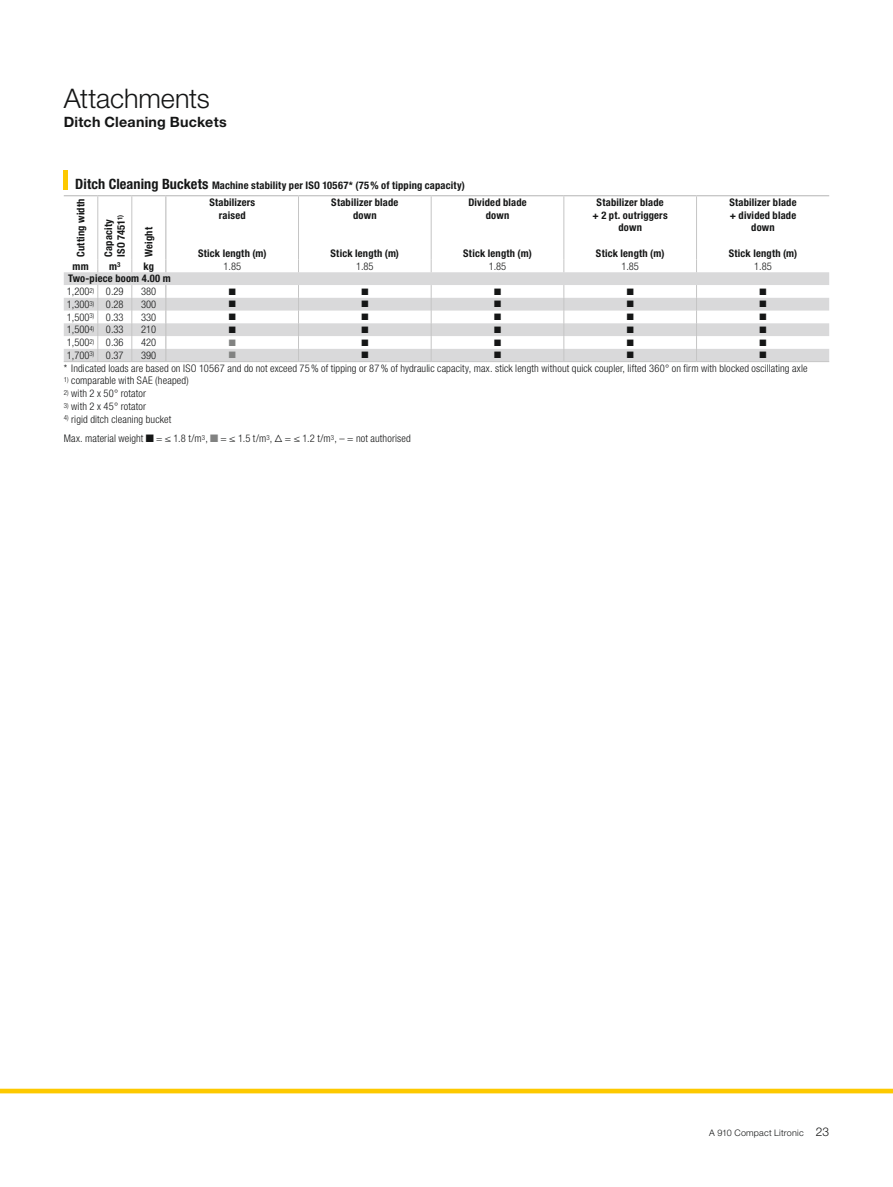
<style>
.page{position:relative;width:893px;height:1187px;background:#fff}
.page>*{position:absolute;margin:0;border:0;box-sizing:border-box;transform-origin:0 0}
.Headline2_18pt_22pt{font:300 27px "Helvetica Neue LTW1 G";letter-spacing:-.005em;color:#151616}
.Headline3_9_5pt_12pt{font:700 14.25px "Helvetica Neue LTW1 G";letter-spacing:.015em;color:#151616}
.Text_7pt_3mm{font:300 condensed 10.5px "Helvetica Neue LTW1 G";letter-spacing:.015em;color:#151616}
.Tabellen{font:700 condensed 10.5px/12.8px "Helvetica Neue LTW1 G";letter-spacing:.02em;color:#151616;text-align:center}
.Tabellen-2{font:300 condensed 10.5px "Helvetica Neue LTW1 G";color:#151616}
.Tabellenheadline{font:700 condensed 10.5px "Helvetica Neue LTW1 G";letter-spacing:.02em;color:#151616}
.Tabellen-3{font:9px "Liebherr Logos";color:#151616}
.t1{font:300 9px "Helvetica Neue LTW1 G";letter-spacing:.025em;color:#151616}
.Tabellen-4{font:9px "Liebherr Logos";color:#818281}
.s1{font-size:14.25px}
.s2{font-family:"Liebherr Logos";font-weight:400;font-stretch:normal}
.s3{font-family:"Liebherr Logos";font-weight:400;font-stretch:normal;color:#818281}
.s4{font-size:12px}
</style>
<div class="page">
<div style="left:0;top:1088px;width:893px;height:5px;background:#fdc900"></div>
<svg style="left:64px;top:272px;width:765px;height:89px;fill:#d9d9da"></svg>
<hr style="left:97px;top:196px;width:1px;height:63px;background:#c5c5c5">
<hr style="left:131px;top:196px;width:1px;height:63px;background:#c5c5c5">
<hr style="left:298px;top:196px;width:1px;height:63px;background:#c5c5c5">
<hr style="left:431px;top:196px;width:1px;height:63px;background:#c5c5c5">
<hr style="left:563px;top:196px;width:1px;height:63px;background:#c5c5c5">
<hr style="left:696px;top:196px;width:1px;height:63px;background:#c5c5c5">
<svg style="left:97px;top:259px;width:1px;height:13px"></svg>
<svg style="left:131px;top:259px;width:1px;height:13px"></svg>
<svg style="left:298px;top:259px;width:1px;height:13px"></svg>
<svg style="left:431px;top:259px;width:1px;height:13px"></svg>
<svg style="left:563px;top:259px;width:1px;height:13px"></svg>
<svg style="left:696px;top:259px;width:1px;height:13px"></svg>
<svg style="left:97px;top:285px;width:1px;height:76px"></svg>
<svg style="left:131px;top:285px;width:1px;height:76px"></svg>
<svg style="left:298px;top:285px;width:1px;height:76px"></svg>
<svg style="left:431px;top:285px;width:1px;height:76px"></svg>
<svg style="left:563px;top:285px;width:1px;height:76px"></svg>
<svg style="left:696px;top:285px;width:1px;height:76px"></svg>
<hr style="left:64px;top:195px;width:34px;height:1px;background:#c5c5c5">
<hr style="left:98px;top:195px;width:34px;height:1px;background:#c5c5c5">
<hr style="left:132px;top:195px;width:34px;height:1px;background:#c5c5c5">
<hr style="left:166px;top:195px;width:132px;height:1px;background:#c5c5c5">
<hr style="left:298px;top:195px;width:133px;height:1px;background:#c5c5c5">
<hr style="left:431px;top:195px;width:133px;height:1px;background:#c5c5c5">
<hr style="left:564px;top:195px;width:132px;height:1px;background:#c5c5c5">
<hr style="left:696px;top:195px;width:133px;height:1px;background:#c5c5c5">
<hr style="left:165px;top:196px;width:1px;height:63px;background:#c5c5c5">
<svg style="left:165px;top:259px;width:1px;height:13px"></svg>
<svg style="left:165px;top:285px;width:1px;height:76px"></svg>
<hr style="left:64px;top:361px;width:34px;height:1px;background:#c5c5c5">
<hr style="left:98px;top:361px;width:34px;height:1px;background:#c5c5c5">
<hr style="left:132px;top:361px;width:34px;height:1px;background:#c5c5c5">
<hr style="left:166px;top:361px;width:132px;height:1px;background:#c5c5c5">
<hr style="left:298px;top:361px;width:133px;height:1px;background:#c5c5c5">
<hr style="left:431px;top:361px;width:133px;height:1px;background:#c5c5c5">
<hr style="left:564px;top:361px;width:132px;height:1px;background:#c5c5c5">
<hr style="left:696px;top:361px;width:133px;height:1px;background:#c5c5c5">
<hr style="left:64px;top:170px;width:4px;height:19px;background:#fdc900">
<p class="Headline2_18pt_22pt" style="left:64px;top:82px;width:148px">Attachments</p>
<p class="Headline3_9_5pt_12pt" style="left:64px;top:113px;width:164px">Ditch Cleaning Buckets</p>
<p class="Tabellenheadline" style="left:75px;top:179px;width:391px"><span class="s1">Ditch Cleaning Buckets</span> Machine stability per ISO 10567* (75% of tipping capacity)</p>
<p class="Tabellen" style="left:74px;top:257px;width:60px;rotate:-90deg">Cutting width</p>
<p class="Tabellen" style="left:209px;top:196px;width:47px">Stabilizers raised</p>
<p class="Tabellen" style="left:198px;top:247px;width:70px">Stick length (m)</p>
<p class="Tabellen" style="left:331px;top:196px;width:69px">Stabilizer blade down</p>
<p class="Tabellen" style="left:331px;top:247px;width:70px">Stick length (m)</p>
<p class="Tabellen" style="left:468px;top:196px;width:60px">Divided blade down</p>
<p class="Tabellen" style="left:463px;top:247px;width:70px">Stick length (m)</p>
<p class="Tabellen" style="left:102px;top:257px;width:44px;text-align:left;rotate:-90deg">Capacity<br>ISO 7451<sup>1)</sup></p>
<p class="Tabellen" style="left:142px;top:257px;width:31px;rotate:-90deg">Weight</p>
<p class="Tabellen" style="left:593px;top:196px;width:77px">Stabilizer blade + 2 pt. outriggers down</p>
<p class="Tabellen" style="left:596px;top:247px;width:70px">Stick length (m)</p>
<p class="Tabellen" style="left:729px;top:196px;width:69px">Stabilizer blade + divided blade down</p>
<p class="Tabellen" style="left:729px;top:247px;width:70px">Stick length (m)</p>
<p class="Tabellen" style="left:73px;top:259px;width:18px">mm</p>
<p class="Tabellen" style="left:109px;top:259px;width:13px">m<sup>3</sup></p>
<p class="Tabellen" style="left:143px;top:259px;width:12px">kg</p>
<p class="Tabellen-2" style="left:223px;top:260px;width:19px">1.85</p>
<p class="Tabellen-2" style="left:356px;top:260px;width:19px">1.85</p>
<p class="Tabellen-2" style="left:489px;top:260px;width:19px">1.85</p>
<p class="Tabellen-2" style="left:621px;top:260px;width:19px">1.85</p>
<p class="Tabellen-2" style="left:754px;top:260px;width:19px">1.85</p>
<p class="Tabellen" style="left:68px;top:272px;width:104px">Two-piece boom 4.00 m</p>
<p class="Tabellen-2" style="left:67px;top:285px;width:29px">1,200<sup>2)</sup></p>
<p class="Tabellen-2" style="left:106px;top:285px;width:19px">0.29</p>
<p class="Tabellen-2" style="left:141px;top:285px;width:17px">380</p>
<p class="Tabellen-3" style="left:229px;top:286px;width:8px">y</p>
<p class="Tabellen-3" style="left:362px;top:286px;width:8px">y</p>
<p class="Tabellen-3" style="left:494px;top:286px;width:8px">y</p>
<p class="Tabellen-3" style="left:627px;top:286px;width:8px">y</p>
<p class="Tabellen-3" style="left:760px;top:286px;width:8px">y</p>
<p class="Tabellen-2" style="left:67px;top:298px;width:29px">1,300<sup>3)</sup></p>
<p class="Tabellen-2" style="left:106px;top:298px;width:19px">0.28</p>
<p class="Tabellen-2" style="left:141px;top:298px;width:17px">300</p>
<p class="Tabellen-3" style="left:229px;top:299px;width:8px">y</p>
<p class="Tabellen-3" style="left:362px;top:299px;width:8px">y</p>
<p class="Tabellen-3" style="left:494px;top:299px;width:8px">y</p>
<p class="Tabellen-3" style="left:627px;top:299px;width:8px">y</p>
<p class="Tabellen-3" style="left:760px;top:299px;width:8px">y</p>
<p class="Tabellen-2" style="left:67px;top:311px;width:29px">1,500<sup>3)</sup></p>
<p class="Tabellen-2" style="left:106px;top:311px;width:19px">0.33</p>
<p class="Tabellen-2" style="left:141px;top:311px;width:17px">330</p>
<p class="Tabellen-3" style="left:229px;top:312px;width:8px">y</p>
<p class="Tabellen-3" style="left:362px;top:312px;width:8px">y</p>
<p class="Tabellen-3" style="left:494px;top:312px;width:8px">y</p>
<p class="Tabellen-3" style="left:627px;top:312px;width:8px">y</p>
<p class="Tabellen-3" style="left:760px;top:312px;width:8px">y</p>
<p class="Tabellen-2" style="left:67px;top:323px;width:29px">1,500<sup>4)</sup></p>
<p class="Tabellen-2" style="left:106px;top:323px;width:19px">0.33</p>
<p class="Tabellen-2" style="left:141px;top:323px;width:17px">210</p>
<p class="Tabellen-3" style="left:229px;top:324px;width:8px">y</p>
<p class="Tabellen-3" style="left:362px;top:324px;width:8px">y</p>
<p class="Tabellen-3" style="left:494px;top:324px;width:8px">y</p>
<p class="Tabellen-3" style="left:627px;top:324px;width:8px">y</p>
<p class="Tabellen-3" style="left:760px;top:324px;width:8px">y</p>
<p class="Tabellen-2" style="left:67px;top:336px;width:29px">1,500<sup>2)</sup></p>
<p class="Tabellen-2" style="left:106px;top:336px;width:19px">0.36</p>
<p class="Tabellen-2" style="left:141px;top:336px;width:17px">420</p>
<p class="Tabellen-4" style="left:229px;top:337px;width:8px">y</p>
<p class="Tabellen-3" style="left:362px;top:337px;width:8px">y</p>
<p class="Tabellen-3" style="left:494px;top:337px;width:8px">y</p>
<p class="Tabellen-3" style="left:627px;top:337px;width:8px">y</p>
<p class="Tabellen-3" style="left:760px;top:337px;width:8px">y</p>
<p class="Tabellen-2" style="left:67px;top:349px;width:29px">1,700<sup>3)</sup></p>
<p class="Tabellen-2" style="left:106px;top:349px;width:19px">0.37</p>
<p class="Tabellen-2" style="left:141px;top:349px;width:17px">390</p>
<p class="Tabellen-4" style="left:229px;top:350px;width:8px">y</p>
<p class="Tabellen-3" style="left:362px;top:350px;width:8px">y</p>
<p class="Tabellen-3" style="left:494px;top:350px;width:8px">y</p>
<p class="Tabellen-3" style="left:627px;top:350px;width:8px">y</p>
<p class="Tabellen-3" style="left:760px;top:350px;width:8px">y</p>
<p class="Text_7pt_3mm" style="left:64px;top:362px;width:745px">* Indicated loads are based on ISO 10567 and do not exceed 75% of tipping or 87% of hydraulic capacity, max. stick length without quick coupler, lifted 360° on firm with blocked oscillating axle</p>
<p class="Text_7pt_3mm" style="left:64px;top:374px;width:127px"><sup>1)</sup> comparable with SAE (heaped)</p>
<p class="Text_7pt_3mm" style="left:64px;top:387px;width:84px"><sup>2)</sup> with 2 x 50° rotator</p>
<p class="Text_7pt_3mm" style="left:64px;top:400px;width:84px"><sup>3)</sup> with 2 x 45° rotator</p>
<p class="Text_7pt_3mm" style="left:64px;top:413px;width:109px"><sup>4)</sup> rigid ditch cleaning bucket</p>
<p class="Text_7pt_3mm" style="left:64px;top:432px;width:348px">Max. material weight <span class="s2">y</span> = ≤ 1.8 t/m<sup>3</sup>, <span class="s3">y</span> = ≤ 1.5 t/m<sup>3</sup>, <span class="s2">V</span> = ≤ 1.2 t/m<sup>3</sup>, – = not authorised</p>
<p class="t1" style="left:709px;top:1127px;width:122px">A 910 Compact Litronic <span class="s4">23</span></p>
</div>
